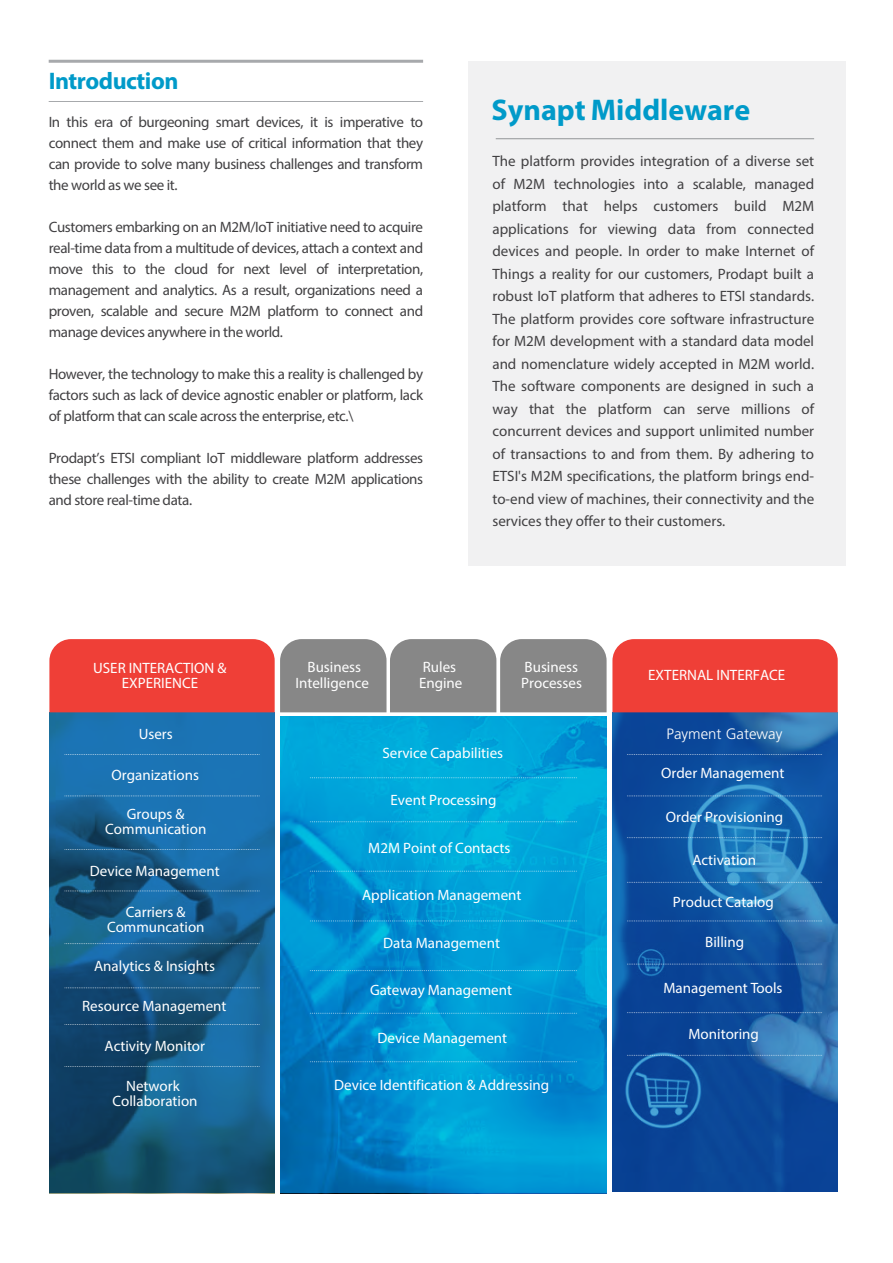
<style>
.page{position:relative;width:893px;height:1263px;background:#fff}
.page>*{position:absolute;margin:0;border:0;box-sizing:border-box;transform-origin:0 0}
.t1{font:700 30px "Myriad Pro";color:#009ac9}
.t2{font:700 24px "Myriad Pro";letter-spacing:-.02em;color:#009ac9}
.t3{font:15px/22.5px "Myriad Pro";letter-spacing:-.025em;color:#414042;text-align:justify}
.t4{font:15px/15px "Myriad Pro";color:#fff;text-align:center}
.t5{font:300 15px "Frutiger";color:#fff}
</style>
<div class="page">
<img style="left:49px;top:712px;width:226px;height:481px">
<img style="left:280px;top:717px;width:327px;height:476px">
<img style="left:612px;top:712px;width:226px;height:480px">
<div style="left:468px;top:61px;width:378px;height:505px;background:#f1f1f2"></div>
<hr style="left:496px;top:138px;width:318px;height:1px;background:#939598">
<svg style="left:65px;top:754px;width:195px;height:1px"></svg>
<svg style="left:310px;top:777px;width:267px;height:1px"></svg>
<svg style="left:310px;top:821px;width:267px;height:1px"></svg>
<svg style="left:310px;top:871px;width:267px;height:1px"></svg>
<svg style="left:310px;top:920px;width:267px;height:1px"></svg>
<svg style="left:310px;top:970px;width:267px;height:1px"></svg>
<svg style="left:310px;top:1013px;width:267px;height:1px"></svg>
<svg style="left:310px;top:1061px;width:267px;height:1px"></svg>
<svg style="left:65px;top:795px;width:195px;height:1px"></svg>
<svg style="left:65px;top:849px;width:195px;height:1px"></svg>
<svg style="left:65px;top:890px;width:195px;height:1px"></svg>
<svg style="left:65px;top:943px;width:195px;height:1px"></svg>
<svg style="left:65px;top:987px;width:195px;height:1px"></svg>
<svg style="left:65px;top:1024px;width:195px;height:1px"></svg>
<svg style="left:65px;top:1066px;width:195px;height:1px"></svg>
<svg style="left:627px;top:754px;width:195px;height:1px"></svg>
<svg style="left:627px;top:795px;width:195px;height:1px"></svg>
<svg style="left:627px;top:837px;width:195px;height:1px"></svg>
<svg style="left:627px;top:882px;width:195px;height:1px"></svg>
<svg style="left:627px;top:920px;width:195px;height:1px"></svg>
<svg style="left:627px;top:964px;width:195px;height:1px"></svg>
<svg style="left:627px;top:1012px;width:195px;height:1px"></svg>
<svg style="left:627px;top:1055px;width:195px;height:1px"></svg>
<svg style="left:49px;top:639px;width:789px;height:73px;background:#c6635f"></svg>
<hr style="left:49px;top:101px;width:374px;height:1px;background:#a7a9ac">
<hr style="left:49px;top:60px;width:374px;height:3px;background:#a7a9ac">
<h2 class="t2" style="left:49px;top:66px;width:131px">Introduction</h2>
<p class="t3" style="left:49px;top:110px;width:376px">In this era of burgeoning smart devices, it is imperative to</p>
<p class="t3" style="left:49px;top:132px;width:376px;line-height:21px">connect them and make use of critical information that they can provide to solve many business challenges and transform the world as we see it.</p>
<p class="t3" style="left:49px;top:216px;width:376px;line-height:21px">Customers embarking on an M2M/IoT initiative need to acquire real-time data from a multitude of devices, attach a context and move this to the cloud for next level of interpretation, management and analytics. As a result, organizations need a proven, scalable and secure M2M platform to connect and manage devices anywhere in the world.</p>
<p class="t3" style="left:49px;top:363px;width:376px;line-height:21px">However, the technology to make this a reality is challenged by factors such as lack of device agnostic enabler or platform, lack of platform that can scale across the enterprise, etc.\</p>
<p class="t3" style="left:49px;top:447px;width:376px;line-height:21px">Prodapt’s ETSI compliant IoT middleware platform addresses these challenges with the ability to create M2M applications and store real-time data.</p>
<h1 class="t1" style="left:492px;top:90px;width:260px">Synapt Middleware</h1>
<p class="t3" style="left:492px;top:150px;width:323px">The platform provides integration of a diverse set of M2M technologies into a scalable, managed platform that helps customers build M2M applications for viewing data from connected devices and people. In order to make Internet of Things a reality for our customers, Prodapt built a robust IoT platform that adheres to ETSI standards.<br>The platform provides core software infrastructure for M2M development with a standard data model and nomenclature widely accepted in M2M world.<br>The software components are designed in such a way that the platform can serve millions of concurrent devices and support unlimited number of transactions to and from them. By adhering to ETSI's M2M specifications, the platform brings end&shy;to-end view of machines, their connectivity and the services they offer to their customers.</p>
<p class="t4" style="left:93px;top:660px;width:135px">USER INTERACTION &amp;<br>EXPERIENCE</p>
<p class="t4" style="left:139px;top:726px;width:36px">Users</p>
<p class="t4" style="left:112px;top:767px;width:89px">Organizations</p>
<p class="t4" style="left:105px;top:806px;width:103px">Groups &amp;<br>Communication</p>
<p class="t4" style="left:90px;top:863px;width:131px">Device Management</p>
<p class="t4" style="left:107px;top:904px;width:99px">Carriers &amp;<br>Communcation</p>
<p class="t4" style="left:94px;top:958px;width:122px">Analytics &amp; Insights</p>
<p class="t4" style="left:82px;top:998px;width:146px">Resource Management</p>
<p class="t4" style="left:105px;top:1038px;width:102px">Activity Monitor</p>
<p class="t4" style="left:112px;top:1078px;width:87px">Network<br>Collaboration</p>
<p class="t4" style="left:295px;top:658px;width:75px;line-height:16.5px">Business<br>Intelligence</p>
<p class="t4" style="left:419px;top:658px;width:45px;line-height:16.5px;text-align:left">Rules<br>Engine</p>
<p class="t4" style="left:521px;top:658px;width:62px;line-height:16.5px;text-align:left">Business<br>Processes</p>
<p class="t4" style="left:382px;top:745px;width:122px">Service Capabilities</p>
<p class="t4" style="left:391px;top:793px;width:108px">Event Processing</p>
<p class="t4" style="left:368px;top:840px;width:144px">M2M Point of Contacts</p>
<p class="t4" style="left:362px;top:887px;width:161px">Application Management</p>
<p class="t4" style="left:383px;top:935px;width:118px">Data Management</p>
<p class="t4" style="left:370px;top:982px;width:143px">Gateway Management</p>
<p class="t4" style="left:377px;top:1030px;width:131px">Device Management</p>
<p class="t4" style="left:334px;top:1077px;width:216px">Device Identification &amp; Addressing</p>
<p class="t4" style="left:648px;top:667px;width:139px">EXTERNAL INTERFACE</p>
<p class="t5" style="left:666px;top:725px;width:117px">Payment Gateway</p>
<p class="t4" style="left:661px;top:765px;width:125px">Order Management</p>
<p class="t4" style="left:666px;top:809px;width:119px">Order Provisioning</p>
<p class="t4" style="left:692px;top:852px;width:65px">Activation</p>
<p class="t4" style="left:673px;top:894px;width:102px">Product Catalog</p>
<p class="t4" style="left:705px;top:935px;width:40px">Billing</p>
<p class="t4" style="left:664px;top:980px;width:120px">Management Tools</p>
<p class="t4" style="left:689px;top:1026px;width:72px">Monitoring</p>
</div>
